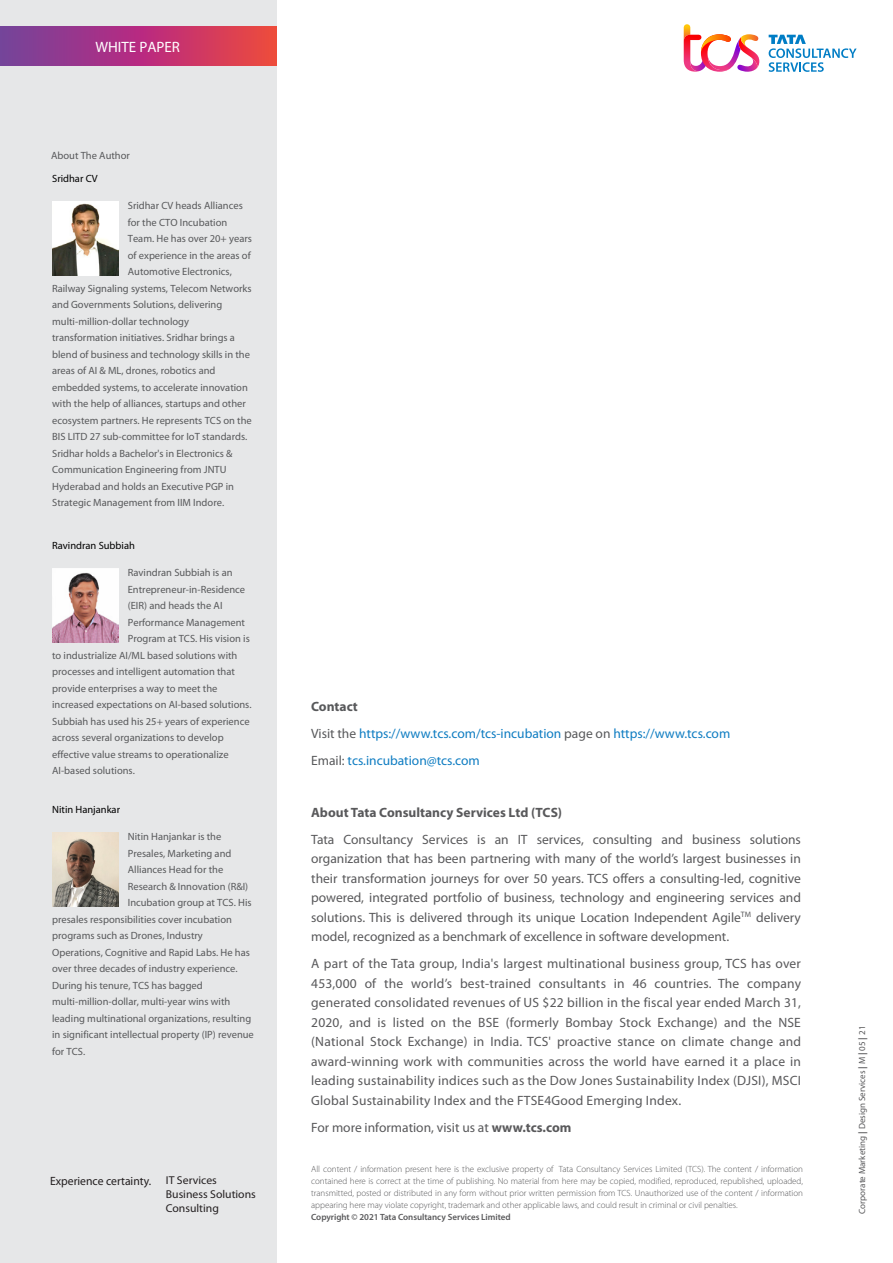
<style>
.page{position:relative;width:893px;height:1263px;background:#fff}
.page>*{position:absolute;margin:0;border:0;box-sizing:border-box;transform-origin:0 0}
.t1{font:15px "Myriad Pro";color:#fff}
.t2{font:13.5px/19.5px "Myriad Pro";color:#59595b;text-align:justify}
.t3{font:13.5px/27px "Myriad Pro";color:#0f7dc2}
.t4{font:700 13.5px "Myriad Pro";color:#59595b}
.t5{font:12px "Myriad Pro";color:#231f20}
.t6{font:11.4px/13.6px "Myriad Pro";color:#231f20}
.t7{font:10.5px "Myriad Pro";color:#58595b}
.t8{font:10.5px "Myriad Pro";color:#010101}
.t9{font:300 9px/12px "Myriad Pro";letter-spacing:-.005em;color:#59595b;text-align:justify}
.t10{font:600 9px "Myriad Pro";letter-spacing:-.005em;color:#59595b}
.t11{font:9px "Myriad Pro";color:#59595b}
.s1{font-size:11.4px}
.s2{font-weight:700;color:#58595b}
.s3{color:#58595b}
.s4{font-weight:700}
</style>
<div class="page">
<div style="left:0;top:0;width:276px;height:1263px;background:#e6e7e8"></div>
<svg style="left:0;top:27px;width:276px;height:39px;background:#b33876"></svg>
<svg style="left:769px;top:35px;width:88px;height:37px"></svg>
<svg style="left:684px;top:24px;width:75px;height:48px"></svg>
<img style="left:52px;top:202px;width:67px;height:74px">
<img style="left:52px;top:569px;width:67px;height:74px">
<img style="left:52px;top:833px;width:67px;height:74px">
<h1 class="t1" style="left:99px;top:36px;width:86px">WHITE PAPER</h1>
<h1 class="t1" style="left:95px;top:39px;width:86px">WHITE PAPER</h1>
<p class="t7" style="left:51px;top:150px;width:80px">About The Author</p>
<p class="t8" style="left:52px;top:173px;width:47px">Sridhar CV</p>
<p class="t7" style="left:128px;top:200px;width:117px">Sridhar CV heads Alliances</p>
<p class="t7" style="left:128px;top:217px;width:101px">for the CTO Incubation</p>
<p class="t7" style="left:128px;top:233px;width:126px">Team. He has over 20+ years</p>
<p class="t7" style="left:128px;top:250px;width:124px">of experience in the areas of</p>
<p class="t7" style="left:128px;top:266px;width:106px">Automotive Electronics,</p>
<p class="t7" style="left:52px;top:283px;width:201px">Railway Signaling systems, Telecom Networks</p>
<p class="t7" style="left:52px;top:299px;width:172px">and Governments Solutions, delivering</p>
<p class="t7" style="left:52px;top:316px;width:138px">multi-million-dollar technology</p>
<p class="t7" style="left:52px;top:332px;width:184px">transformation initiatives. Sridhar brings a</p>
<p class="t7" style="left:52px;top:349px;width:199px">blend of business and technology skills in the</p>
<p class="t7" style="left:52px;top:365px;width:165px">areas of AI &amp; ML, drones, robotics and</p>
<p class="t7" style="left:52px;top:381px;width:197px">embedded systems, to accelerate innovation</p>
<p class="t7" style="left:52px;top:398px;width:195px">with the help of alliances, startups and other</p>
<p class="t7" style="left:52px;top:414px;width:201px">ecosystem partners. He represents TCS on the</p>
<p class="t7" style="left:52px;top:431px;width:197px">BIS LITD 27 sub-committee for IoT standards.</p>
<p class="t7" style="left:52px;top:447px;width:182px">Sridhar holds a Bachelor's in Electronics &amp;</p>
<p class="t7" style="left:52px;top:464px;width:176px">Communication Engineering from JNTU</p>
<p class="t7" style="left:52px;top:480px;width:183px">Hyderabad and holds an Executive PGP in</p>
<p class="t7" style="left:52px;top:497px;width:174px">Strategic Management from IIM Indore.</p>
<p class="t8" style="left:52px;top:540px;width:84px">Ravindran Subbiah</p>
<p class="t7" style="left:128px;top:567px;width:106px">Ravindran Subbiah is an</p>
<p class="t7" style="left:128px;top:583px;width:119px">Entrepreneur-in-Residence</p>
<p class="t7" style="left:128px;top:600px;width:96px">(EIR) and heads the AI</p>
<p class="t7" style="left:128px;top:616px;width:119px">Performance Management</p>
<p class="t7" style="left:128px;top:633px;width:124px">Program at TCS. His vision is</p>
<p class="t7" style="left:52px;top:649px;width:187px">to industrialize AI/ML based solutions with</p>
<p class="t7" style="left:52px;top:666px;width:184px">processes and intelligent automation that</p>
<p class="t7" style="left:52px;top:682px;width:167px">provide enterprises a way to meet the</p>
<p class="t7" style="left:52px;top:699px;width:201px">increased expectations on AI-based solutions.</p>
<p class="t7" style="left:52px;top:715px;width:199px">Subbiah has used his 25+ years of experience</p>
<p class="t7" style="left:52px;top:732px;width:173px">across several organizations to develop</p>
<p class="t7" style="left:52px;top:748px;width:178px">effective value streams to operationalize</p>
<p class="t7" style="left:52px;top:765px;width:84px">AI-based solutions.</p>
<p class="t8" style="left:52px;top:804px;width:69px">Nitin Hanjankar</p>
<p class="t7" style="left:128px;top:831px;width:95px">Nitin Hanjankar is the</p>
<p class="t7" style="left:128px;top:848px;width:105px">Presales, Marketing and</p>
<p class="t7" style="left:128px;top:864px;width:97px">Alliances Head for the</p>
<p class="t7" style="left:128px;top:881px;width:122px">Research &amp; Innovation (R&amp;I)</p>
<p class="t7" style="left:128px;top:897px;width:125px">Incubation group at TCS. His</p>
<p class="t7" style="left:52px;top:914px;width:181px">presales responsibilities cover incubation</p>
<p class="t7" style="left:52px;top:930px;width:152px">programs such as Drones, Industry</p>
<p class="t7" style="left:52px;top:947px;width:199px">Operations, Cognitive and Rapid Labs. He has</p>
<p class="t7" style="left:52px;top:963px;width:187px">over three decades of industry experience.</p>
<p class="t7" style="left:52px;top:980px;width:152px">During his tenure, TCS has bagged</p>
<p class="t7" style="left:52px;top:996px;width:180px">multi-million-dollar, multi-year wins with</p>
<p class="t7" style="left:52px;top:1012px;width:201px">leading multinational organizations, resulting</p>
<p class="t7" style="left:52px;top:1029px;width:203px">in significant intellectual property (IP) revenue</p>
<p class="t7" style="left:52px;top:1045px;width:35px">for TCS.</p>
<p class="t5" style="left:50px;top:1174px;width:168px">Experience certainty. <span class="s1">IT Services</span></p>
<p class="t6" style="left:166px;top:1187px;width:91px">Business Solutions<br>Consulting</p>
<p class="t3" style="left:311px;top:693px;width:421px"><span class="s2">Contact<br></span><span class="s3">Visit the</span> https://www.tcs.com/tcs-incubation <span class="s3">page on</span> https://www.tcs.com<br><span class="s3">Email:</span> tcs.incubation@tcs.com</p>
<p class="t4" style="left:311px;top:805px;width:252px">About Tata Consultancy Services Ltd (TCS)</p>
<p class="t2" style="left:311px;top:830px;width:491px">Tata Consultancy Services is an IT services, consulting and business solutions organization that has been partnering with many of the world’s largest businesses in their transformation journeys for over 50 years. TCS offers a consulting-led, cognitive powered, integrated portfolio of business, technology and engineering services and solutions. This is delivered through its unique Location Independent Agile<sup>TM</sup> delivery model, recognized as a benchmark of excellence in software development.</p>
<p class="t2" style="left:311px;top:954px;width:491px">A part of the Tata group, India's largest multinational business group, TCS has over 453,000 of the world’s best-trained consultants in 46 countries. The company generated consolidated revenues of US $22 billion in the fiscal year ended March 31, 2020, and is listed on the BSE (formerly Bombay Stock Exchange) and the NSE (National Stock Exchange) in India. TCS' proactive stance on climate change and award-winning work with communities across the world have earned it a place in leading sustainability indices such as the Dow Jones Sustainability Index (DJSI), MSCI Global Sustainability Index and the FTSE4Good Emerging Index.</p>
<p class="t2" style="left:311px;top:1118px;width:262px">For more information, visit us at <span class="s4">www.tcs.com</span></p>
<p class="t9" style="left:311px;top:1163px;width:493px">All content / information present here is the exclusive property of Tata Consultancy Services Limited (TCS). The content / information contained here is correct at the time of publishing. No material from here may be copied, modified, reproduced, republished, uploaded, transmitted, posted or distributed in any form without prior written permission from TCS. Unauthorized use of the content / information appearing here may violate copyright, trademark and other applicable laws, and could result in criminal or civil penalties.</p>
<p class="t10" style="left:311px;top:1211px;width:201px">Copyright © 2021 Tata Consultancy Services Limited</p>
<p class="t11" style="left:857px;top:1214px;width:189px;rotate:-90deg">Corporate Marketing <span class="s4">|</span> Design Services <span class="s4">|</span> M <span class="s4">|</span> 05 <span class="s4">|</span> 21</p>
</div>
